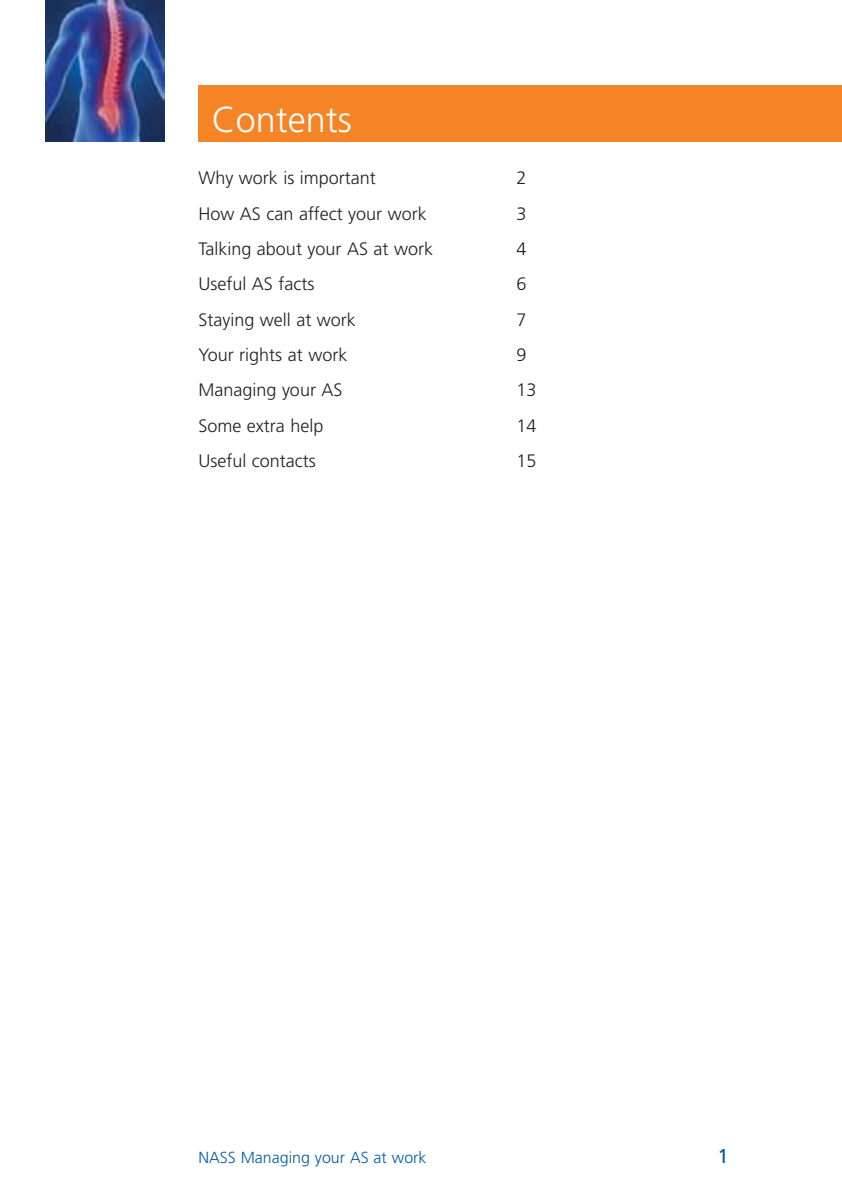
<style>
.page{position:relative;width:842px;height:1191px;background:#fff}
.page>*{position:absolute;margin:0;border:0;box-sizing:border-box;transform-origin:0 0}
.t1{font:300 36px "Frutiger";color:#fff}
.t2{font:20px "Frutiger";color:#005baa}
.t3{font:300 18px "Frutiger";color:#231f20}
.t4{font:300 16px "Frutiger";color:#005baa}
</style>
<div class="page">
<div style="left:198px;top:85px;width:644px;height:57px;background:#f58427"></div>
<img style="left:45px;top:0;width:119px;height:141px">
<h1 class="t1" style="left:212px;top:99px;width:142px">Contents</h1>
<p class="t3" style="left:198px;top:168px;width:179px">Why work is important</p>
<p class="t3" style="left:516px;top:168px;width:12px">2</p>
<p class="t3" style="left:198px;top:203px;width:230px">How AS can affect your work</p>
<p class="t3" style="left:516px;top:203px;width:12px">3</p>
<p class="t3" style="left:198px;top:238px;width:236px">Talking about your AS at work</p>
<p class="t3" style="left:516px;top:238px;width:12px">4</p>
<p class="t3" style="left:198px;top:274px;width:118px">Useful AS facts</p>
<p class="t3" style="left:516px;top:274px;width:12px">6</p>
<p class="t3" style="left:198px;top:309px;width:159px">Staying well at work</p>
<p class="t3" style="left:516px;top:309px;width:12px">7</p>
<p class="t3" style="left:198px;top:344px;width:150px">Your rights at work</p>
<p class="t3" style="left:516px;top:344px;width:12px">9</p>
<p class="t3" style="left:198px;top:380px;width:146px">Managing your AS</p>
<p class="t3" style="left:516px;top:380px;width:22px">13</p>
<p class="t3" style="left:198px;top:415px;width:127px">Some extra help</p>
<p class="t3" style="left:516px;top:415px;width:22px">14</p>
<p class="t3" style="left:198px;top:450px;width:119px">Useful contacts</p>
<p class="t3" style="left:516px;top:450px;width:22px">15</p>
<p class="t4" style="left:198px;top:1148px;width:230px">NASS Managing your AS at work</p>
<p class="t2" style="left:717px;top:1144px;width:13px">1</p>
</div>
